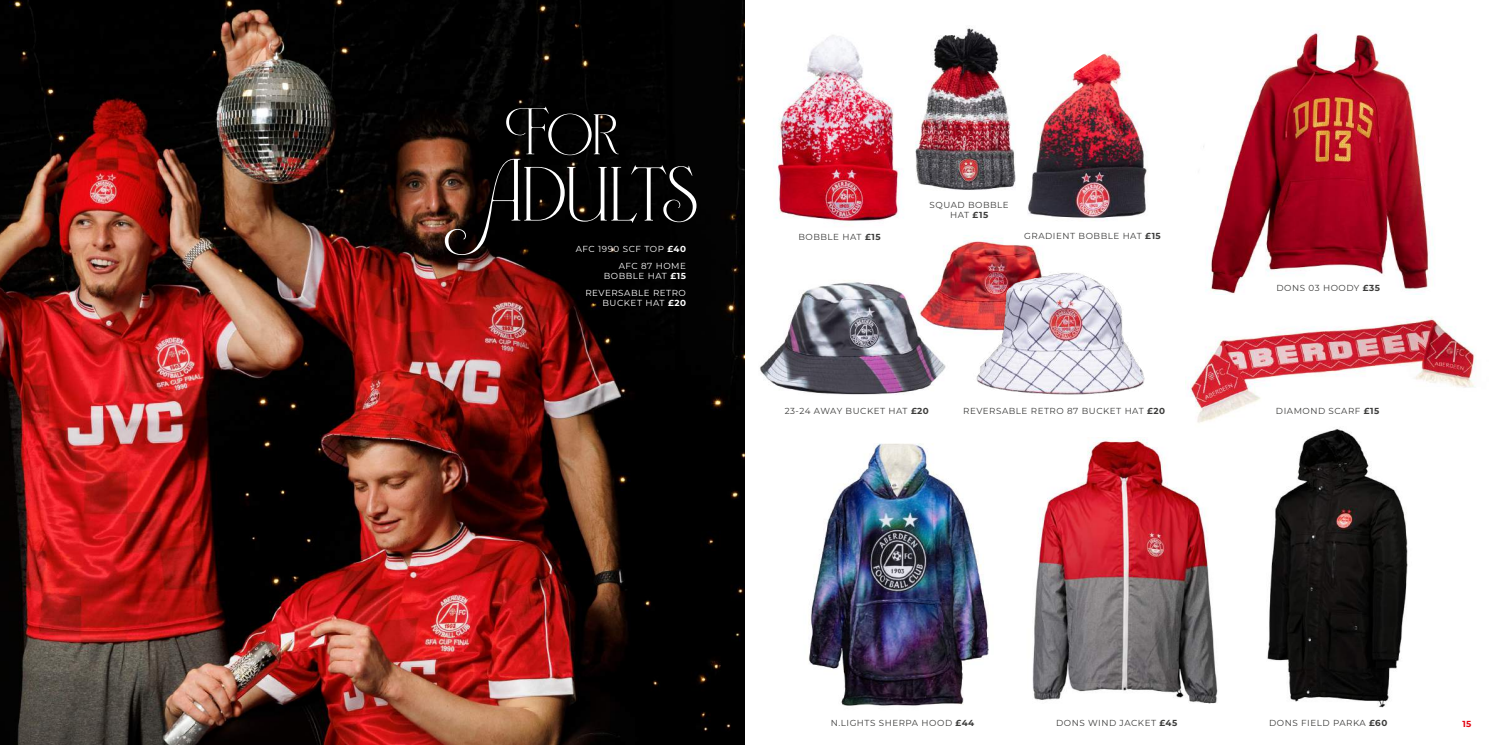
<style>
.page{position:relative;width:1489px;height:745px;background:#fff}
.page>*{position:absolute;margin:0;border:0;box-sizing:border-box;transform-origin:0 0}
.t1{font:700 117.5px "Fleur";color:#fff}
.t2{font:700 87.5px "Fleur";color:#fff}
.t3{font:8.75px/10px "Montserrat";letter-spacing:.06em;color:#3c3c3b;text-align:center}
.t4{font:8.75px/17.1px "Montserrat";letter-spacing:.06em;color:#fff;text-align:right}
.t5{font:700 8.75px "Montserrat";color:#e30613}
.s1{font-weight:700}
</style>
<div class="page">
<img style="left:1185px;top:316px;width:292px;height:107px">
<img style="left:942px;top:27px;width:65px;height:163px">
<img style="left:952px;top:235px;width:91px;height:96px">
<img style="left:744px;top:28px;width:198px;height:199px">
<img style="left:1007px;top:51px;width:140px;height:168px">
<img style="left:1032px;top:437px;width:186px;height:267px">
<img style="left:808px;top:443px;width:181px;height:263px">
<img style="left:1203px;top:32px;width:229px;height:263px">
<img style="left:1267px;top:429px;width:141px;height:279px">
<img style="left:963px;top:267px;width:182px;height:128px">
<img style="left:0;top:0;width:744px;height:744px">
<img style="left:754px;top:220px;width:198px;height:175px">
<h2 class="t2" style="left:507px;top:77px;width:112px">For</h2>
<h1 class="t1" style="left:489px;top:117px;width:209px">Adults</h1>
<p class="t4" style="left:575px;top:240px;width:112px">AFC 1990 SCF TOP <span class="s1">£40<br></span>AFC 87 HOME</p>
<p class="t4" style="left:585px;top:267px;width:102px">BOBBLE HAT <span class="s1">£15<br></span>REVERSABLE RETRO</p>
<p class="t4" style="left:602px;top:294px;width:85px">BUCKET HAT <span class="s1">£20</span></p>
<p class="t3" style="left:798px;top:231px;width:84px">BOBBLE HAT <span class="s1">£15</span></p>
<p class="t3" style="left:929px;top:199px;width:81px">SQUAD BOBBLE<br>HAT <span class="s1">£15</span></p>
<p class="t3" style="left:1024px;top:231px;width:138px">GRADIENT BOBBLE HAT <span class="s1">£15</span></p>
<p class="t3" style="left:784px;top:405px;width:146px">23-24 AWAY BUCKET HAT <span class="s1">£20</span></p>
<p class="t3" style="left:963px;top:405px;width:203px">REVERSABLE RETRO 87 BUCKET HAT <span class="s1">£20</span></p>
<p class="t3" style="left:1276px;top:283px;width:105px">DONS 03 HOODY <span class="s1">£35</span></p>
<p class="t3" style="left:1275px;top:405px;width:105px">DIAMOND SCARF <span class="s1">£15</span></p>
<p class="t3" style="left:830px;top:717px;width:145px">N.LIGHTS SHERPA HOOD <span class="s1">£44</span></p>
<p class="t3" style="left:1056px;top:717px;width:123px">DONS WIND JACKET <span class="s1">£45</span></p>
<p class="t3" style="left:1268px;top:717px;width:120px">DONS FIELD PARKA <span class="s1">£60</span></p>
<p class="t5" style="left:1462px;top:717px;width:10px">15</p>
</div>
